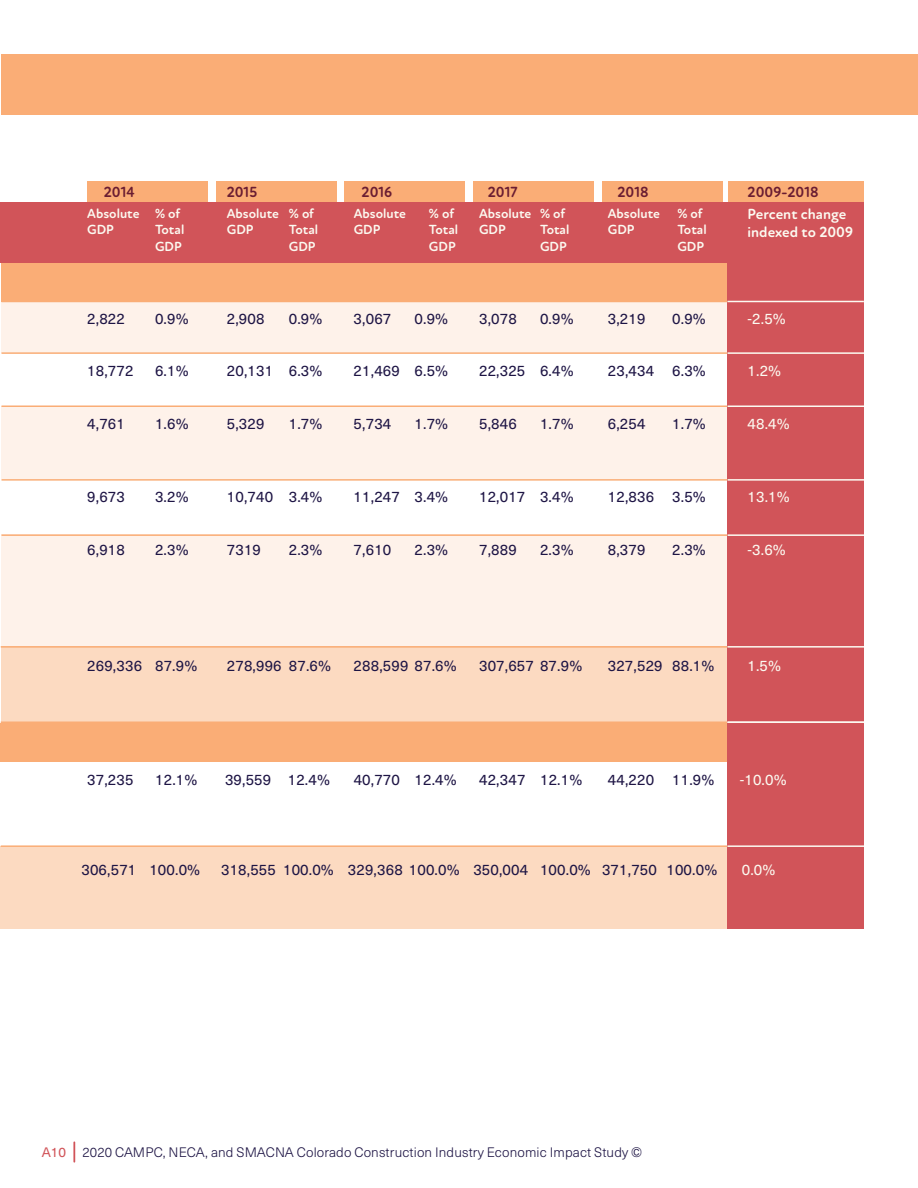
<style>
.page{position:relative;width:918px;height:1188px;background:#fff}
.page>*{position:absolute;margin:0;border:0;box-sizing:border-box;transform-origin:0 0}
.t1{font:15px "Neue Haas Unica W1 G";letter-spacing:.01em;color:#1e1545}
.t2{font:15px "Neue Haas Unica W1 G";color:#fcfaf1}
.t3{font:700 15px "Atten Round New";color:#6a1d32}
.t4{font:700 15px/18px "Atten Round New";color:#fcfaf1}
.t5{font:700 13.5px/16.2px "Atten Round New";color:#fcfaf1}
.t6{font:300 13.5px "Neue Haas Unica W1 G";letter-spacing:.01em;color:#1e1545}
.s1{font-weight:400;color:#d15459}
</style>
<div class="page">
<hr style="left:73px;top:1142px;width:2px;height:21px;background:#d15459">
<div style="left:1px;top:54px;width:917px;height:60px;background:#faad76"></div>
<div style="left:1px;top:648px;width:863px;height:75px;background:#fcdac1"></div>
<div style="left:728px;top:181px;width:136px;height:24px;background:#faad76"></div>
<div style="left:87px;top:181px;width:121px;height:24px;background:#faad76"></div>
<div style="left:216px;top:181px;width:121px;height:24px;background:#faad76"></div>
<div style="left:345px;top:181px;width:120px;height:24px;background:#faad76"></div>
<div style="left:473px;top:181px;width:121px;height:24px;background:#faad76"></div>
<div style="left:602px;top:181px;width:121px;height:24px;background:#faad76"></div>
<div style="left:0;top:202px;width:864px;height:61px;background:#d15459"></div>
<div style="left:1px;top:263px;width:862px;height:38px;background:#faad76"></div>
<div style="left:1px;top:723px;width:863px;height:39px;background:#faad76"></div>
<div style="left:1px;top:846px;width:863px;height:83px;background:#fcdac1"></div>
<hr style="left:1px;top:301px;width:862px;height:1px;background:#faad76">
<div style="left:1px;top:534px;width:863px;height:114px;background:#fef2ea"></div>
<hr style="left:1px;top:646px;width:863px;height:2px;background:#faad76">
<hr style="left:1px;top:722px;width:863px;height:1px;background:#faad76">
<hr style="left:1px;top:845px;width:863px;height:2px;background:#faad76">
<hr style="left:1px;top:352px;width:863px;height:2px;background:#faad76">
<hr style="left:1px;top:479px;width:863px;height:2px;background:#faad76">
<hr style="left:1px;top:534px;width:863px;height:2px;background:#faad76">
<div style="left:1px;top:302px;width:863px;height:50px;background:#fef2ea"></div>
<div style="left:1px;top:406px;width:863px;height:73px;background:#fef2ea"></div>
<div style="left:728px;top:261px;width:136px;height:668px;background:#d15459"></div>
<hr style="left:727px;top:301px;width:137px;height:1px;background:#fcfaf1">
<hr style="left:727px;top:646px;width:137px;height:2px;background:#fcfaf1">
<hr style="left:727px;top:845px;width:137px;height:2px;background:#fcfaf1">
<hr style="left:728px;top:352px;width:136px;height:2px;background:#fcfaf1">
<hr style="left:728px;top:406px;width:136px;height:1px;background:#fcfaf1">
<hr style="left:728px;top:479px;width:136px;height:2px;background:#fcfaf1">
<hr style="left:728px;top:534px;width:136px;height:2px;background:#fcfaf1">
<hr style="left:727px;top:722px;width:137px;height:1px;background:#fcfaf1">
<p class="t3" style="left:104px;top:183px;width:32px">2014</p>
<p class="t3" style="left:227px;top:183px;width:32px">2015</p>
<p class="t3" style="left:362px;top:183px;width:32px">2016</p>
<p class="t3" style="left:488px;top:183px;width:31px">2017</p>
<p class="t3" style="left:618px;top:183px;width:33px">2018</p>
<p class="t3" style="left:748px;top:183px;width:73px">2009-2018</p>
<p class="t5" style="left:155px;top:206px;width:31px">% of<br>Total<br>GDP</p>
<p class="t5" style="left:289px;top:206px;width:31px">% of<br>Total<br>GDP</p>
<p class="t5" style="left:429px;top:206px;width:31px">% of<br>Total<br>GDP</p>
<p class="t5" style="left:540px;top:206px;width:31px">% of<br>Total<br>GDP</p>
<p class="t5" style="left:677px;top:206px;width:31px">% of<br>Total<br>GDP</p>
<p class="t5" style="left:87px;top:206px;width:54px">Absolute<br>GDP</p>
<p class="t5" style="left:227px;top:206px;width:54px">Absolute<br>GDP</p>
<p class="t5" style="left:354px;top:206px;width:54px">Absolute<br>GDP</p>
<p class="t5" style="left:479px;top:206px;width:54px">Absolute<br>GDP</p>
<p class="t5" style="left:608px;top:206px;width:54px">Absolute<br>GDP</p>
<p class="t4" style="left:748px;top:206px;width:107px">Percent change indexed to 2009</p>
<p class="t1" style="left:87px;top:307px;width:39px">2,822</p>
<p class="t1" style="left:155px;top:307px;width:35px">0.9%</p>
<p class="t1" style="left:227px;top:307px;width:39px">2,908</p>
<p class="t1" style="left:289px;top:307px;width:35px">0.9%</p>
<p class="t1" style="left:354px;top:307px;width:39px">3,067</p>
<p class="t1" style="left:415px;top:307px;width:35px">0.9%</p>
<p class="t1" style="left:479px;top:307px;width:39px">3,078</p>
<p class="t1" style="left:540px;top:307px;width:35px">0.9%</p>
<p class="t1" style="left:608px;top:307px;width:39px">3,219</p>
<p class="t1" style="left:672px;top:307px;width:35px">0.9%</p>
<p class="t2" style="left:748px;top:307px;width:40px">-2.5%</p>
<p class="t1" style="left:87px;top:360px;width:48px">18,772</p>
<p class="t1" style="left:155px;top:360px;width:35px">6.1%</p>
<p class="t1" style="left:227px;top:360px;width:48px">20,131</p>
<p class="t1" style="left:289px;top:360px;width:35px">6.3%</p>
<p class="t1" style="left:354px;top:360px;width:48px">21,469</p>
<p class="t1" style="left:415px;top:360px;width:35px">6.5%</p>
<p class="t1" style="left:479px;top:360px;width:48px">22,325</p>
<p class="t1" style="left:540px;top:360px;width:35px">6.4%</p>
<p class="t1" style="left:608px;top:360px;width:48px">23,434</p>
<p class="t1" style="left:672px;top:360px;width:35px">6.3%</p>
<p class="t2" style="left:748px;top:360px;width:35px">1.2%</p>
<p class="t1" style="left:87px;top:412px;width:39px">4,761</p>
<p class="t1" style="left:155px;top:412px;width:35px">1.6%</p>
<p class="t1" style="left:227px;top:412px;width:39px">5,329</p>
<p class="t1" style="left:289px;top:412px;width:35px">1.7%</p>
<p class="t1" style="left:354px;top:412px;width:39px">5,734</p>
<p class="t1" style="left:415px;top:412px;width:35px">1.7%</p>
<p class="t1" style="left:479px;top:412px;width:39px">5,846</p>
<p class="t1" style="left:540px;top:412px;width:35px">1.7%</p>
<p class="t1" style="left:608px;top:412px;width:39px">6,254</p>
<p class="t1" style="left:672px;top:412px;width:35px">1.7%</p>
<p class="t2" style="left:748px;top:412px;width:44px">48.4%</p>
<p class="t1" style="left:87px;top:486px;width:39px">9,673</p>
<p class="t1" style="left:155px;top:486px;width:35px">3.2%</p>
<p class="t1" style="left:227px;top:486px;width:48px">10,740</p>
<p class="t1" style="left:289px;top:486px;width:35px">3.4%</p>
<p class="t1" style="left:354px;top:486px;width:48px">11,247</p>
<p class="t1" style="left:415px;top:486px;width:35px">3.4%</p>
<p class="t1" style="left:479px;top:486px;width:48px">12,017</p>
<p class="t1" style="left:540px;top:486px;width:35px">3.4%</p>
<p class="t1" style="left:608px;top:486px;width:48px">12,836</p>
<p class="t1" style="left:672px;top:486px;width:35px">3.5%</p>
<p class="t2" style="left:748px;top:486px;width:44px">13.1%</p>
<p class="t1" style="left:87px;top:538px;width:39px">6,918</p>
<p class="t1" style="left:155px;top:538px;width:35px">2.3%</p>
<p class="t1" style="left:227px;top:538px;width:36px">7319</p>
<p class="t1" style="left:289px;top:538px;width:35px">2.3%</p>
<p class="t1" style="left:354px;top:538px;width:39px">7,610</p>
<p class="t1" style="left:415px;top:538px;width:35px">2.3%</p>
<p class="t1" style="left:479px;top:538px;width:39px">7,889</p>
<p class="t1" style="left:540px;top:538px;width:35px">2.3%</p>
<p class="t1" style="left:608px;top:538px;width:39px">8,379</p>
<p class="t1" style="left:672px;top:538px;width:35px">2.3%</p>
<p class="t2" style="left:748px;top:538px;width:40px">-3.6%</p>
<p class="t1" style="left:87px;top:655px;width:112px">269,336 87.9%</p>
<p class="t1" style="left:227px;top:655px;width:106px">278,996 87.6%</p>
<p class="t1" style="left:354px;top:655px;width:105px">288,599 87.6%</p>
<p class="t1" style="left:479px;top:655px;width:105px">307,657 87.9%</p>
<p class="t1" style="left:608px;top:655px;width:108px">327,529 88.1%</p>
<p class="t2" style="left:748px;top:655px;width:35px">1.5%</p>
<p class="t1" style="left:87px;top:769px;width:48px">37,235</p>
<p class="t1" style="left:155px;top:769px;width:44px">12.1%</p>
<p class="t1" style="left:225px;top:769px;width:107px">39,559 12.4%</p>
<p class="t1" style="left:354px;top:769px;width:105px">40,770 12.4%</p>
<p class="t1" style="left:479px;top:769px;width:105px">42,347 12.1%</p>
<p class="t1" style="left:608px;top:769px;width:108px">44,220 11.9%</p>
<p class="t2" style="left:740px;top:769px;width:48px">-10.0%</p>
<p class="t1" style="left:81px;top:859px;width:120px">306,571 100.0%</p>
<p class="t1" style="left:221px;top:859px;width:498px">318,555 100.0% 329,368 100.0% 350,004 100.0% 371,750 100.0%</p>
<p class="t2" style="left:742px;top:859px;width:35px">0.0%</p>
<p class="t6" style="left:42px;top:1142px;width:602px"><span class="s1">A10</span> 2020 CAMPC, NECA, and SMACNA Colorado Construction Industry Economic Impact Study ©</p>
</div>
